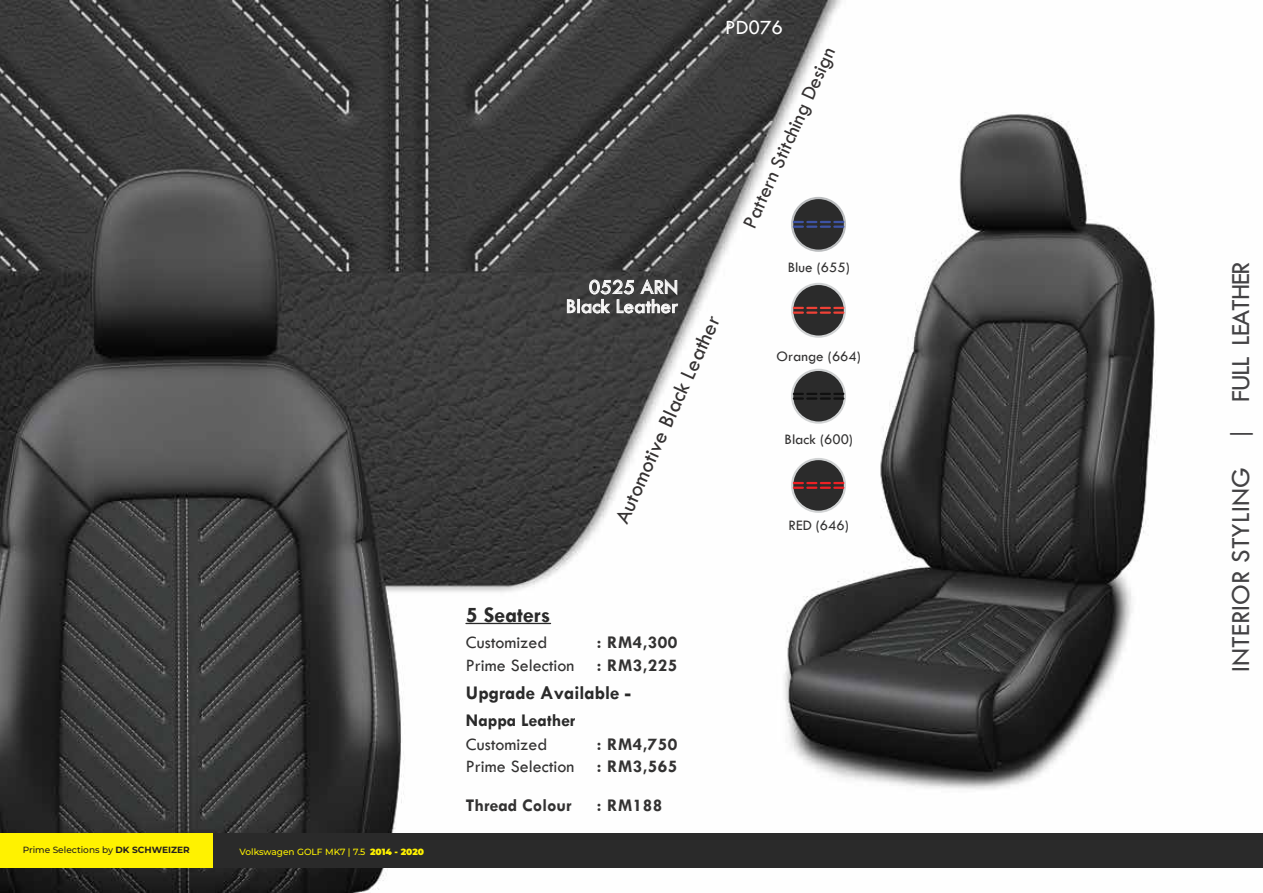
<style>
.page{position:relative;width:1263px;height:893px;background:#fff}
.page>*{position:absolute;margin:0;border:0;box-sizing:border-box;transform-origin:0 0}
.t1{font:27px "Tw Cen";color:#434244}
.t2{font:22.5px "Tw Cen";color:#353232}
.t3{font:700 22.5px "Tw Cen";color:#2a2a2a}
.t4{font:21px/19.2px "Tw Cen";color:#fff;text-align:right}
.t5{font:21px "Tw Cen";color:#353232}
.t6{font:700 19.5px "Tw Cen";color:#2a2a2a}
.t7{font:700 18px/22.8px "Tw Cen";letter-spacing:.025em;color:#333232;text-align:right}
.t8{font:18px "Tw Cen";color:#333232}
.t9{font:700 18px "Tw Cen";color:#333232}
.t10{font:700 18px "Tw Cen";color:#2a2a2a}
.t11{font:15px "Tw Cen";color:#333232}
.t12{font:500 9px "Montserrat";color:#fff200}
.t13{font:500 9px "Montserrat";color:#231f20}
.s1{font-weight:700}
.s2{font-weight:900}
.s3{font-weight:400}
</style>
<div class="page">
<img style="left:0;top:0;width:1262px;height:893px">
<div style="left:792px;top:198px;width:53px;height:53px;background:#2b2b2b;border-radius:50%"></div>
<div style="left:791px;top:197px;width:55px;height:55px;border:2px solid #bcbec0;border-radius:50%"></div>
<svg style="left:794px;top:221px;width:51px;height:7px"></svg>
<div style="left:792px;top:284px;width:53px;height:53px;background:#2b2b2b;border-radius:50%"></div>
<div style="left:791px;top:283px;width:55px;height:55px;border:2px solid #d1d3d4;border-radius:50%"></div>
<svg style="left:794px;top:307px;width:51px;height:7px"></svg>
<div style="left:792px;top:370px;width:53px;height:53px;background:#2b2b2b;border-radius:50%"></div>
<div style="left:791px;top:369px;width:55px;height:55px;border:2px solid #d1d3d4;border-radius:50%"></div>
<svg style="left:794px;top:393px;width:51px;height:7px"></svg>
<div style="left:792px;top:459px;width:53px;height:53px;background:#2b2b2b;border-radius:50%"></div>
<div style="left:791px;top:458px;width:55px;height:55px;border:2px solid #d1d3d4;border-radius:50%"></div>
<svg style="left:794px;top:482px;width:51px;height:7px"></svg>
<div style="left:213px;top:834px;width:1050px;height:34px;background:#2a2a2a"></div>
<div style="left:0;top:834px;width:213px;height:34px;background:#fff200"></div>
<svg style="left:567px;top:299px;width:8px;height:14px"></svg>
<div style="left:577px;top:299px;width:3px;height:14px;border:1px solid #f7f6f6"></div>
<svg style="left:581px;top:279px;width:97px;height:34px;background:#706f6f"></svg>
<hr style="left:466px;top:623px;width:84px;height:1px;background:#2a2a2a">
<p class="t13" style="left:23px;top:847px;width:168px">Prime Selections by <span class="s1">DK SCHWEIZER</span></p>
<p class="t12" style="left:240px;top:848px;width:186px">Volkswagen GOLF MK7 | 7.5 <span class="s2">2014 - 2020</span></p>
<p class="t4" style="left:566px;top:279px;width:114px">0525 ARN<br>Black Leather</p>
<p class="t4" style="left:725px;top:19px;width:59px">PD076</p>
<p class="t5" style="left:742px;top:224px;width:198px;rotate:-66deg">Pattern Stitching Design</p>
<p class="t11" style="left:788px;top:262px;width:63px">Blue (655)</p>
<p class="t2" style="left:614px;top:519px;width:227px;rotate:-66deg">Automotive Black Leather</p>
<p class="t3" style="left:466px;top:607px;width:86px">5 Seaters</p>
<p class="t8" style="left:466px;top:636px;width:83px">Customized</p>
<p class="t7" style="left:466px;top:632px;width:213px">: RM4,300<br><span class="s3">Prime Selection</span> : RM3,225</p>
<p class="t6" style="left:466px;top:686px;width:166px">Upgrade Available -</p>
<p class="t10" style="left:466px;top:714px;width:111px">Nappa Leather</p>
<p class="t8" style="left:466px;top:737px;width:83px">Customized</p>
<p class="t7" style="left:597px;top:734px;width:82px">: RM4,750</p>
<p class="t8" style="left:466px;top:760px;width:213px">Prime Selection <span class="s1">: RM3,565</span></p>
<p class="t9" style="left:466px;top:799px;width:107px">Thread Colour</p>
<p class="t7" style="left:597px;top:795px;width:67px">: RM188</p>
<p class="t11" style="left:777px;top:350px;width:86px">Orange (664)</p>
<p class="t11" style="left:784px;top:433px;width:70px">Black (600)</p>
<p class="t11" style="left:789px;top:520px;width:62px">RED (646)</p>
<h1 class="t1" style="left:1230px;top:672px;width:412px;rotate:-90deg">INTERIOR STYLING | FULL LEATHER</h1>
</div>
